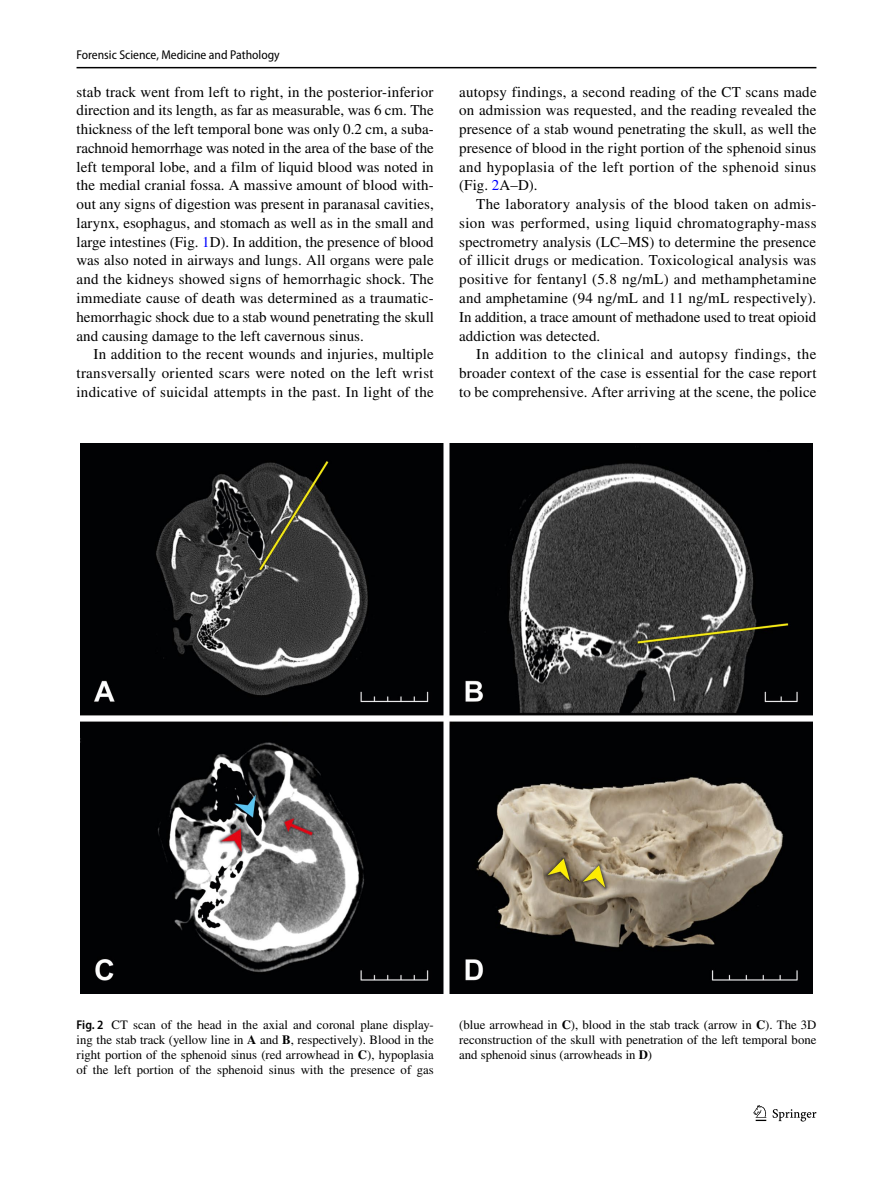
<style>
.page{position:relative;width:893px;height:1187px;background:#fff}
.page>*{position:absolute;margin:0;border:0;box-sizing:border-box;transform-origin:0 0}
.t1{font:15px/18.8px "STIX";letter-spacing:.005em;color:#000;text-align:justify}
.t2{font:12.75px/15px "STIX";color:#000;text-align:justify}
.t3{font:semi-condensed 12.75px "Myriad Pro";color:#000}
.s1{color:#00f}
.s2{font-family:"Myriad Pro";font-weight:600;font-stretch:semi-condensed}
.s3{font-weight:700}
</style>
<div class="page">
<hr style="left:77px;top:67px;width:739px;height:1px;background:#000">
<svg style="left:753px;top:1105px;width:13px;height:15px"></svg>
<svg style="left:773px;top:1109px;width:43px;height:12px"></svg>
<img style="left:81px;top:443px;width:731px;height:550px">
<p class="t3" style="left:77px;top:48px;width:205px">Forensic Science, Medicine and Pathology</p>
<p class="t1" style="left:77px;top:83px;width:359px">stab track went from left to right, in the posterior-inferior direction and its length, as far as measurable, was 6 cm. The thickness of the left temporal bone was only 0.2 cm, a suba&shy;rachnoid hemorrhage was noted in the area of the base of the left temporal lobe, and a film of liquid blood was noted in the medial cranial fossa. A massive amount of blood with&shy;out any signs of digestion was present in paranasal cavities, larynx, esophagus, and stomach as well as in the small and large intestines (Fig. <span class="s1">1</span>D). In addition, the presence of blood was also noted in airways and lungs. All organs were pale and the kidneys showed signs of hemorrhagic shock. The immediate cause of death was determined as a traumatic&shy;hemorrhagic shock due to a stab wound penetrating the skull and causing damage to the left cavernous sinus.</p>
<p class="t1" style="left:77px;top:346px;width:359px;text-indent:17px">In addition to the recent wounds and injuries, multiple transversally oriented scars were noted on the left wrist indicative of suicidal attempts in the past. In light of the</p>
<p class="t1" style="left:459px;top:83px;width:359px">autopsy findings, a second reading of the CT scans made on admission was requested, and the reading revealed the presence of a stab wound penetrating the skull, as well the presence of blood in the right portion of the sphenoid sinus and hypoplasia of the left portion of the sphenoid sinus (Fig. <span class="s1">2</span>A–D).</p>
<p class="t1" style="left:459px;top:196px;width:359px;text-indent:17px">The laboratory analysis of the blood taken on admis&shy;sion was performed, using liquid chromatography-mass spectrometry analysis (LC–MS) to determine the presence of illicit drugs or medication. Toxicological analysis was positive for fentanyl (5.8 ng/mL) and methamphetamine and amphetamine (94 ng/mL and 11 ng/mL respectively).<br>In addition, a trace amount of methadone used to treat opioid addiction was detected.</p>
<p class="t1" style="left:459px;top:346px;width:359px;text-indent:17px">In addition to the clinical and autopsy findings, the broader context of the case is essential for the case report to be comprehensive. After arriving at the scene, the police</p>
<p class="t2" style="left:77px;top:1017px;width:359px"><span class="s2">Fig. 2</span> CT scan of the head in the axial and coronal plane display&shy;ing the stab track (yellow line in <span class="s3">A</span> and <span class="s3">B</span>, respectively). Blood in the right portion of the sphenoid sinus (red arrowhead in <span class="s3">C</span>), hypoplasia of the left portion of the sphenoid sinus with the presence of gas</p>
<p class="t2" style="left:459px;top:1017px;width:359px">(blue arrowhead in <span class="s3">C</span>), blood in the stab track (arrow in <span class="s3">C</span>). The 3D reconstruction of the skull with penetration of the left temporal bone and sphenoid sinus (arrowheads in <span class="s3">D</span>)</p>
</div>
